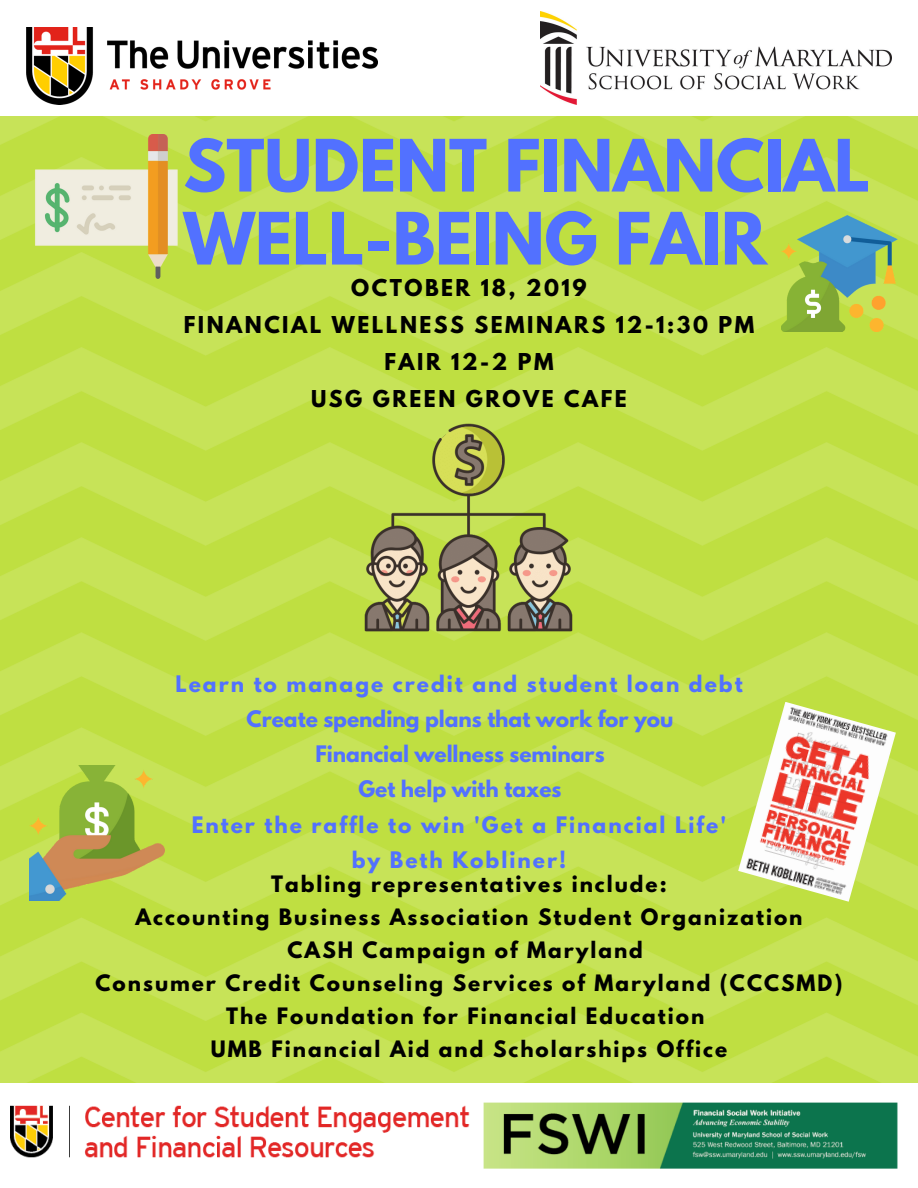
<style>
.page{position:relative;width:918px;height:1188px;background:#fff}
.page>*{position:absolute;margin:0;border:0;box-sizing:border-box;transform-origin:0 0}
.t1{font:700 63.9px/73.1px "League Spartan";color:#5271ff}
.t2{font:700 20.55px/37px "League Spartan";letter-spacing:.12em;color:#000;text-align:center}
.t3{font:700 20.25px/35.1px "League Spartan";letter-spacing:.1em;color:#5271ff;text-align:center}
.t4{font:700 20.1px/33px "League Spartan";letter-spacing:.1em;color:#000;text-align:center}
</style>
<div class="page">
<img style="left:0;top:116px;width:918px;height:967px">
<img style="left:541px;top:12px;width:351px;height:93px">
<img style="left:26px;top:27px;width:351px;height:78px">
<img style="left:10px;top:1106px;width:459px;height:52px">
<img style="left:35px;top:134px;width:144px;height:144px">
<img style="left:352px;top:410px;width:234px;height:234px">
<img style="left:782px;top:215px;width:115px;height:116px">
<img style="left:30px;top:765px;width:135px;height:135px">
<img style="left:738px;top:702px;width:158px;height:200px">
<img style="left:484px;top:1102px;width:414px;height:67px">
<h1 class="t1" style="left:183px;top:137px;width:688px">STUDENT FINANCIAL<br>WELL-BEING FAIR</h1>
<p class="t2" style="left:184px;top:272px;width:572px">OCTOBER 18, 2019<br>FINANCIAL WELLNESS SEMINARS 12-1:30 PM<br>FAIR 12-2 PM<br>USG GREEN GROVE CAFE</p>
<p class="t3" style="left:175px;top:669px;width:569px">Learn to manage credit and student loan debt<br>Create spending plans that work for you<br>Financial wellness seminars<br>Get help with taxes<br>Enter the raffle to win 'Get a Financial Life' by Beth Kobliner!</p>
<p class="t4" style="left:96px;top:870px;width:748px">Tabling representatives include:<br>Accounting Business Association Student Organization<br>CASH Campaign of Maryland<br>Consumer Credit Counseling Services of Maryland (CCCSMD)<br>The Foundation for Financial Education<br>UMB Financial Aid and Scholarships Office</p>
</div>
